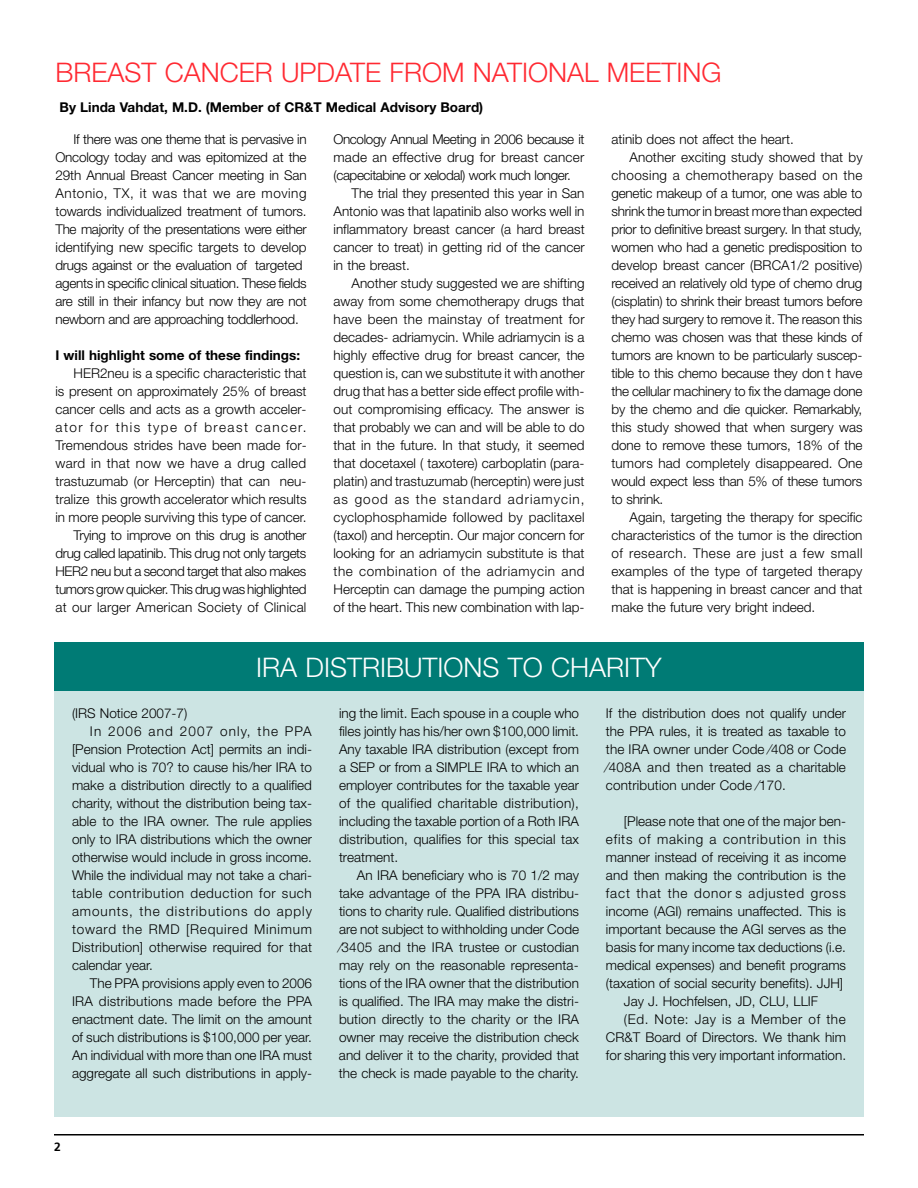
<style>
.page{position:relative;width:918px;height:1188px;background:#fff}
.page>*{position:absolute;margin:0;border:0;box-sizing:border-box;transform-origin:0 0}
.t1{font:300 27px "Helvetica Neue";color:#ff2932}
.t2{font:300 27px "Helvetica Neue";color:#fff}
.t3{font:300 13.5px/18px "Helvetica Neue";color:#000;text-align:justify}
.t4{font:300 13.5px/18px "Helvetica Neue";letter-spacing:-.02em;color:#000}
.t5{font:700 13.5px "Helvetica Neue";color:#000}
.t6{font:300 13.5px "Helvetica Neue";letter-spacing:.055em;color:#000}
.t7{font:300 13.5px "Helvetica Neue";letter-spacing:.04em;color:#000}
.t8{font:300 13.5px "Helvetica Neue";letter-spacing:.045em;color:#000}
.t9{font:300 13.5px "Helvetica Neue";letter-spacing:.02em;color:#000}
.t10{font:300 13.5px "Helvetica Neue";letter-spacing:.03em;color:#000}
.t11{font:300 13.5px "Helvetica Neue";letter-spacing:.07em;color:#000}
.t12{font:300 13.5px "Helvetica Neue";letter-spacing:.06em;color:#000}
.t13{font:300 13.5px "Helvetica Neue";letter-spacing:.085em;color:#000}
.t14{font:700 12px "Frutiger";color:#000}
</style>
<div class="page">
<hr style="left:54px;top:1134px;width:810px;height:2px;background:#000">
<div style="left:54px;top:687px;width:810px;height:430px;background:#cce4e3"></div>
<div style="left:54px;top:642px;width:810px;height:49px;background:#007b75"></div>
<h1 class="t1" style="left:56px;top:62px;width:667px">BREAST CANCER UPDATE FROM NATIONAL MEETING</h1>
<p class="t5" style="left:60px;top:102px;width:425px">By Linda Vahdat, M.D. (Member of CR&amp;T Medical Advisory Board)</p>
<p class="t4" style="left:56px;top:131px;width:253px;text-indent:18px">If there was one theme that is pervasive in Oncology today and was epitomized at the 29th Annual Breast Cancer meeting in San Antonio, TX, it was that we are moving towards individualized treatment of tumors.<br>The majority of the presentations were either identifying new specific targets to develop drugs against or the evaluation of targeted agents in specific clinical situation. These fields are still in their infancy but now they are not newborn and are approaching toddlerhood.</p>
<p class="t5" style="left:56px;top:350px;width:246px">I will highlight some of these findings:</p>
<p class="t3" style="left:55px;top:365px;width:253px;text-align:right">HER2neu is a specific characteristic that<br>is present on approximately 25% of breast cancer cells and acts as a growth acceler&shy;ator for this type of breast cancer.<br>Tremendous strides have been made for&shy;ward in that now we have a drug called trastuzumab (or Herceptin) that can neu&shy;tralize this growth accelerator which results in more people surviving this type of cancer.<br>Trying to improve on this drug is another drug called lapatinib. This drug not only targets HER2 neu but a second target that also makes tumors grow quicker. This drug was highlighted at our larger American Society of Clinical</p>
<p class="t3" style="left:334px;top:131px;width:252px">Oncology Annual Meeting in 2006 because it made an effective drug for breast cancer (capecitabine or xelodal) work much longer.</p>
<p class="t3" style="left:334px;top:185px;width:253px;text-indent:18px">The trial they presented this year in San Antonio was that lapatinib also works well in inflammatory breast cancer (a hard breast cancer to treat) in getting rid of the cancer in the breast.</p>
<p class="t3" style="left:334px;top:275px;width:253px;text-indent:18px">Another study suggested we are shifting away from some chemotherapy drugs that have been the mainstay of treatment for decades- adriamycin. While adriamycin is a highly effective drug for breast cancer, the question is, can we substitute it with another drug that has a better side effect profile with&shy;out compromising efficacy. The answer is that probably we can and will be able to do that in the future. In that study, it seemed that docetaxel ( taxotere) carboplatin (para&shy;platin) and trastuzumab (herceptin) were just as good as the standard adriamycin, cyclophosphamide followed by paclitaxel (taxol) and herceptin. Our major concern for looking for an adriamycin substitute is that the combination of the adriamycin and Herceptin can damage the pumping action of the heart. This new combination with lap-</p>
<p class="t3" style="left:612px;top:131px;width:184px">atinib does not affect the heart.</p>
<p class="t3" style="left:630px;top:149px;width:235px">Another exciting study showed that by</p>
<p class="t10" style="left:612px;top:170px;width:252px">choosing a chemotherapy based on the</p>
<p class="t3" style="left:612px;top:185px;width:252px">genetic makeup of a tumor, one was able to</p>
<p class="t3" style="left:612px;top:203px;width:252px">shrink the tumor in breast more than expected</p>
<p class="t3" style="left:612px;top:221px;width:252px">prior to definitive breast surgery. In that study,</p>
<p class="t3" style="left:612px;top:239px;width:252px">women who had a genetic predisposition to</p>
<p class="t3" style="left:612px;top:257px;width:253px">develop breast cancer (BRCA1/2 positive)</p>
<p class="t3" style="left:612px;top:275px;width:252px">received an relatively old type of chemo drug</p>
<p class="t3" style="left:612px;top:293px;width:252px">(cisplatin) to shrink their breast tumors before</p>
<p class="t3" style="left:612px;top:311px;width:252px">they had surgery to remove it. The reason this</p>
<p class="t3" style="left:612px;top:329px;width:252px">chemo was chosen was that these kinds of</p>
<p class="t3" style="left:612px;top:347px;width:252px">tumors are known to be particularly suscep-</p>
<p class="t3" style="left:612px;top:365px;width:252px">tible to this chemo because they don t have</p>
<p class="t3" style="left:612px;top:383px;width:252px">the cellular machinery to fix the damage done</p>
<p class="t3" style="left:612px;top:401px;width:252px">by the chemo and die quicker. Remarkably,</p>
<p class="t3" style="left:612px;top:419px;width:253px">this study showed that when surgery was</p>
<p class="t3" style="left:612px;top:437px;width:253px">done to remove these tumors, 18% of the</p>
<p class="t3" style="left:612px;top:455px;width:253px">tumors had completely disappeared. One</p>
<p class="t3" style="left:612px;top:473px;width:252px">would expect less than 5% of these tumors</p>
<p class="t3" style="left:612px;top:491px;width:53px">to shrink.</p>
<p class="t3" style="left:630px;top:509px;width:235px">Again, targeting the therapy for specific</p>
<p class="t3" style="left:612px;top:527px;width:253px">characteristics of the tumor is the direction</p>
<p class="t7" style="left:612px;top:548px;width:253px">of research. These are just a few small</p>
<p class="t3" style="left:612px;top:563px;width:253px">examples of the type of targeted therapy</p>
<p class="t3" style="left:612px;top:581px;width:253px">that is happening in breast cancer and that</p>
<p class="t3" style="left:612px;top:599px;width:205px">make the future very bright indeed.</p>
<h1 class="t2" style="left:256px;top:657px;width:407px">IRA DISTRIBUTIONS TO CHARITY</h1>
<p class="t3" style="left:72px;top:706px;width:117px">(IRS Notice 2007-7)</p>
<p class="t13" style="left:90px;top:727px;width:223px">In 2006 and 2007 only, the PPA</p>
<p class="t3" style="left:72px;top:742px;width:242px">[Pension Protection Act] permits an indi-</p>
<p class="t3" style="left:72px;top:760px;width:242px">vidual who is 70? to cause his/her IRA to</p>
<p class="t3" style="left:72px;top:778px;width:242px">make a distribution directly to a qualified</p>
<p class="t3" style="left:72px;top:796px;width:242px">charity, without the distribution being tax-</p>
<p class="t3" style="left:72px;top:814px;width:242px">able to the IRA owner. The rule applies</p>
<p class="t3" style="left:72px;top:832px;width:242px">only to IRA distributions which the owner</p>
<p class="t3" style="left:72px;top:850px;width:242px">otherwise would include in gross income.</p>
<p class="t3" style="left:72px;top:868px;width:242px">While the individual may not take a chari-</p>
<p class="t8" style="left:72px;top:889px;width:241px">table contribution deduction for such</p>
<p class="t11" style="left:72px;top:907px;width:241px">amounts, the distributions do apply</p>
<p class="t6" style="left:72px;top:925px;width:242px">toward the RMD [Required Minimum</p>
<p class="t3" style="left:72px;top:940px;width:242px">Distribution] otherwise required for that</p>
<p class="t3" style="left:72px;top:958px;width:82px">calendar year.</p>
<p class="t3" style="left:90px;top:976px;width:224px">The PPA provisions apply even to 2006</p>
<p class="t9" style="left:72px;top:997px;width:242px">IRA distributions made before the PPA</p>
<p class="t3" style="left:72px;top:1012px;width:242px">enactment date. The limit on the amount</p>
<p class="t3" style="left:72px;top:1030px;width:242px">of such distributions is $100,000 per year.</p>
<p class="t3" style="left:72px;top:1048px;width:242px">An individual with more than one IRA must</p>
<p class="t3" style="left:72px;top:1066px;width:242px">aggregate all such distributions in apply-</p>
<p class="t3" style="left:339px;top:706px;width:242px">ing the limit. Each spouse in a couple who files jointly has his/her own $100,000 limit.<br>Any taxable IRA distribution (except from a SEP or from a SIMPLE IRA to which an employer contributes for the taxable year of the qualified charitable distribution), including the taxable portion of a Roth IRA distribution, qualifies for this special tax treatment.</p>
<p class="t3" style="left:339px;top:868px;width:242px;text-indent:18px">An IRA beneficiary who is 70 1/2 may take advantage of the PPA IRA distribu&shy;tions to charity rule. Qualified distributions are not subject to withholding under Code ⁄3405 and the IRA trustee or custodian may rely on the reasonable representa&shy;tions of the IRA owner that the distribution is qualified. The IRA may make the distri&shy;bution directly to the charity or the IRA owner may receive the distribution check and deliver it to the charity, provided that the check is made payable to the charity.</p>
<p class="t3" style="left:606px;top:706px;width:242px">If the distribution does not qualify under the PPA rules, it is treated as taxable to the IRA owner under Code ⁄408 or Code ⁄408A and then treated as a charitable contribution under Code ⁄170.</p>
<p class="t3" style="left:624px;top:814px;width:224px">[Please note that one of the major ben-</p>
<p class="t6" style="left:606px;top:835px;width:242px">efits of making a contribution in this</p>
<p class="t3" style="left:606px;top:850px;width:242px">manner instead of receiving it as income</p>
<p class="t3" style="left:606px;top:868px;width:241px">and then making the contribution is the</p>
<p class="t12" style="left:606px;top:889px;width:242px">fact that the donor s adjusted gross</p>
<p class="t3" style="left:606px;top:904px;width:242px">income (AGI) remains unaffected. This is</p>
<p class="t3" style="left:606px;top:922px;width:242px">important because the AGI serves as the</p>
<p class="t3" style="left:606px;top:940px;width:242px">basis for many income tax deductions (i.e.</p>
<p class="t3" style="left:606px;top:958px;width:242px">medical expenses) and benefit programs</p>
<p class="t3" style="left:606px;top:976px;width:239px">(taxation of social security benefits). JJH]</p>
<p class="t3" style="left:624px;top:994px;width:196px">Jay J. Hochfelsen, JD, CLU, LLIF</p>
<p class="t7" style="left:624px;top:1015px;width:223px">(Ed. Note: Jay is a Member of the</p>
<p class="t3" style="left:606px;top:1030px;width:242px">CR&amp;T Board of Directors. We thank him</p>
<p class="t3" style="left:606px;top:1048px;width:242px">for sharing this very important information.</p>
<p class="t14" style="left:54px;top:1142px;width:8px">2</p>
</div>
